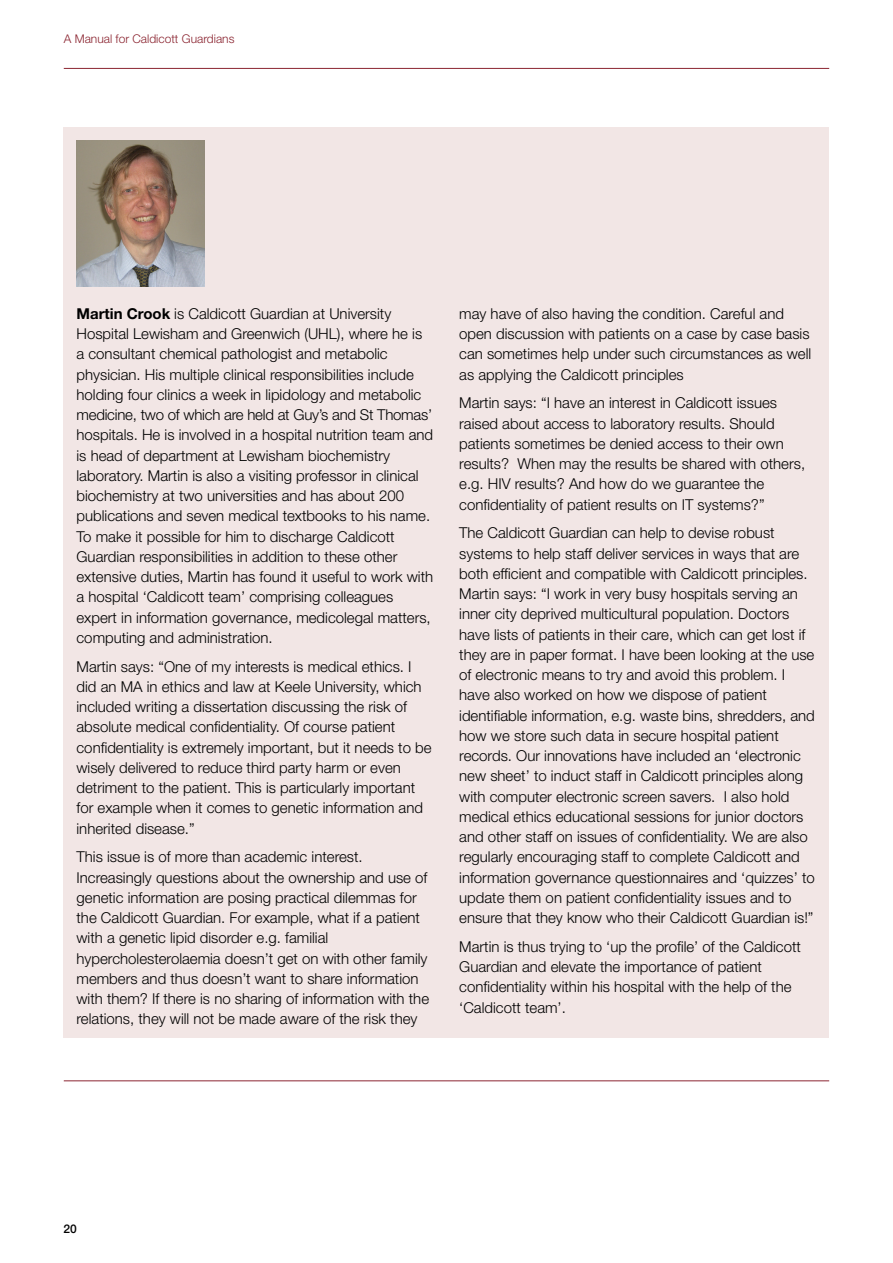
<style>
.page{position:relative;width:893px;height:1263px;background:#fff}
.page>*{position:absolute;margin:0;border:0;box-sizing:border-box;transform-origin:0 0}
.Body_text_profile_bo{font:300 15px/20.2px "Helvetica Neue LT Std";color:#000}
.t1{font:300 12px "Helvetica Neue LT Std";color:#8b2531}
.t2{font:500 12px "Helvetica Neue LT Std";color:#000}
.s1{font-weight:700}
</style>
<div class="page">
<hr style="left:64px;top:68px;width:765px;height:1px;background:#8b2531">
<hr style="left:64px;top:1080px;width:765px;height:1px;background:#8b2531">
<div style="left:64px;top:128px;width:765px;height:910px;background:#f2e6e5"></div>
<img style="left:77px;top:140px;width:127px;height:147px">
<p class="t1" style="left:64px;top:31px;width:172px">A Manual for Caldicott Guardians</p>
<p class="Body_text_profile_bo" style="left:77px;top:303px;width:358px"><span class="s1">Martin Crook</span> is Caldicott Guardian at University Hospital Lewisham and Greenwich (UHL), where he is a consultant chemical pathologist and metabolic physician. His multiple clinical responsibilities include holding four clinics a week in lipidology and metabolic medicine, two of which are held at Guy’s and St Thomas’ hospitals. He is involved in a hospital nutrition team and is head of department at Lewisham biochemistry laboratory. Martin is also a visiting professor in clinical biochemistry at two universities and has about 200 publications and seven medical textbooks to his name.<br>To make it possible for him to discharge Caldicott Guardian responsibilities in addition to these other extensive duties, Martin has found it useful to work with a hospital ‘Caldicott team’ comprising colleagues expert in information governance, medicolegal matters, computing and administration.</p>
<p class="Body_text_profile_bo" style="left:77px;top:656px;width:357px">Martin says: “One of my interests is medical ethics. I did an MA in ethics and law at Keele University, which included writing a dissertation discussing the risk of absolute medical confidentiality. Of course patient confidentiality is extremely important, but it needs to be wisely delivered to reduce third party harm or even detriment to the patient. This is particularly important for example when it comes to genetic information and inherited disease.”</p>
<p class="Body_text_profile_bo" style="left:77px;top:847px;width:354px">This issue is of more than academic interest.<br>Increasingly questions about the ownership and use of genetic information are posing practical dilemmas for the Caldicott Guardian. For example, what if a patient with a genetic lipid disorder e.g. familial hypercholesterolaemia doesn’t get on with other family members and thus doesn’t want to share information with them? If there is no sharing of information with the relations, they will not be made aware of the risk they</p>
<p class="Body_text_profile_bo" style="left:459px;top:303px;width:354px">may have of also having the condition. Careful and open discussion with patients on a case by case basis can sometimes help under such circumstances as well as applying the Caldicott principles</p>
<p class="Body_text_profile_bo" style="left:459px;top:393px;width:347px">Martin says: “I have an interest in Caldicott issues raised about access to laboratory results. Should patients sometimes be denied access to their own results? When may the results be shared with others, e.g. HIV results? And how do we guarantee the confidentiality of patient results on IT systems?”</p>
<p class="Body_text_profile_bo" style="left:459px;top:523px;width:357px">The Caldicott Guardian can help to devise robust systems to help staff deliver services in ways that are both efficient and compatible with Caldicott principles.<br>Martin says: “I work in very busy hospitals serving an inner city deprived multicultural population. Doctors have lists of patients in their care, which can get lost if they are in paper format. I have been looking at the use of electronic means to try and avoid this problem. I have also worked on how we dispose of patient identifiable information, e.g. waste bins, shredders, and how we store such data in secure hospital patient records. Our innovations have included an ‘electronic new sheet’ to induct staff in Caldicott principles along with computer electronic screen savers. I also hold medical ethics educational sessions for junior doctors and other staff on issues of confidentiality. We are also regularly encouraging staff to complete Caldicott and information governance questionnaires and ‘quizzes’ to update them on patient confidentiality issues and to ensure that they know who their Caldicott Guardian is!”</p>
<p class="Body_text_profile_bo" style="left:459px;top:936px;width:343px">Martin is thus trying to ‘up the profile’ of the Caldicott Guardian and elevate the importance of patient confidentiality within his hospital with the help of the ‘Caldicott team’.</p>
<p class="t2" style="left:63px;top:1222px;width:15px">20</p>
</div>
